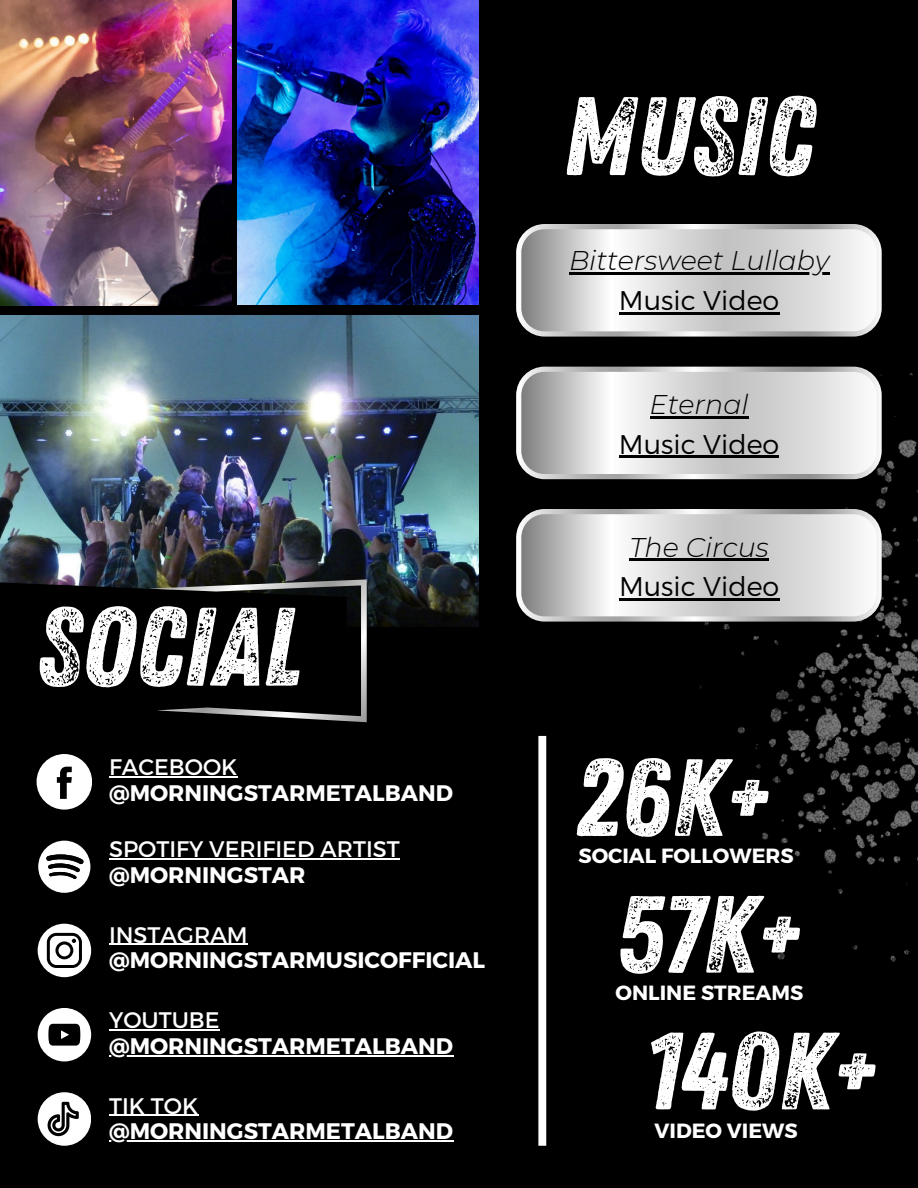
<style>
.page{position:relative;width:918px;height:1188px;background:#000}
.page>*{position:absolute;margin:0;border:0;box-sizing:border-box;transform-origin:0 0}
.t1{font:111.3px "Zing Rust G2 Base";color:#fff}
.t2{font:109.65px "Zing Rust G2 Base";color:#fff}
.t3{font:300 27px/39.3px "Montserrat";color:#000;text-align:center}
.t4{font:italic 300 27px/39.3px "Montserrat";color:#000;text-align:center}
.t5{font:700 22.5px "Montserrat";color:#fff}
.t6{font:22.5px "Montserrat";color:#fff}
.t7{font:700 20.55px "Montserrat";color:#fff}
.s1{font-style:normal}
.s2{font-style:italic}
</style>
<div class="page">
<img style="left:237px;top:0;width:241px;height:305px">
<img style="left:0;top:316px;width:478px;height:311px">
<img style="left:699px;top:373px;width:219px;height:589px">
<svg style="left:516px;top:224px;width:366px;height:113px;background:#cdcdcd"></svg>
<img style="left:0;top:0;width:232px;height:306px">
<svg style="left:516px;top:509px;width:366px;height:113px;background:#cecece"></svg>
<svg style="left:37px;top:754px;width:55px;height:55px"></svg>
<svg style="left:38px;top:840px;width:53px;height:53px"></svg>
<svg style="left:38px;top:924px;width:53px;height:53px"></svg>
<svg style="left:38px;top:1008px;width:53px;height:53px"></svg>
<div style="left:38px;top:1092px;width:53px;height:54px;background:#fff;border-radius:50%"></div>
<svg style="left:48px;top:1102px;width:31px;height:34px"></svg>
<hr style="left:109px;top:858px;width:291px;height:1px;background:#fff">
<hr style="left:109px;top:944px;width:139px;height:1px;background:#fff">
<hr style="left:109px;top:777px;width:128px;height:1px;background:#fff">
<hr style="left:109px;top:1029px;width:111px;height:1px;background:#fff">
<hr style="left:109px;top:1055px;width:344px;height:1px;background:#fff">
<hr style="left:109px;top:1115px;width:89px;height:1px;background:#fff">
<hr style="left:109px;top:1141px;width:344px;height:1px;background:#fff">
<hr style="left:569px;top:273px;width:260px;height:2px;background:#000">
<hr style="left:619px;top:312px;width:160px;height:2px;background:#000">
<svg style="left:516px;top:367px;width:366px;height:112px;background:#ccc"></svg>
<hr style="left:629px;top:559px;width:140px;height:2px;background:#000">
<hr style="left:619px;top:598px;width:160px;height:2px;background:#000">
<div style="left:538px;top:736px;width:8px;height:410px;background:#fff"></div>
<svg style="left:0;top:582px;width:148px;height:45px"></svg>
<svg style="left:148px;top:579px;width:219px;height:143px"></svg>
<h1 class="t1" style="left:37px;top:582px;width:266px">SOCIAL</h1>
<h2 class="t6" style="left:109px;top:753px;width:130px">FACEBOOK</h2>
<p class="t5" style="left:109px;top:779px;width:346px">@MORNINGSTARMETALBAND</p>
<h1 class="t6" style="left:109px;top:834px;width:292px">SPOTIFY VERIFIED ARTIST</h1>
<p class="t5" style="left:109px;top:860px;width:198px">@MORNINGSTAR</p>
<h2 class="t6" style="left:109px;top:920px;width:140px">INSTAGRAM</h2>
<p class="t5" style="left:109px;top:946px;width:378px">@MORNINGSTARMUSICOFFICIAL</p>
<p class="t6" style="left:109px;top:1005px;width:112px">YOUTUBE</p>
<h2 class="t5" style="left:109px;top:1031px;width:346px">@MORNINGSTARMETALBAND</h2>
<p class="t6" style="left:109px;top:1091px;width:91px">TIK TOK</p>
<h1 class="t5" style="left:109px;top:1117px;width:346px">@MORNINGSTARMETALBAND</h1>
<h1 class="t1" style="left:562px;top:72px;width:252px">MUSIC</h1>
<h3 class="t4" style="left:569px;top:241px;width:262px">Bittersweet Lullaby<br><span class="s1">Music Video</span></h3>
<h1 class="t3" style="left:619px;top:384px;width:162px"><span class="s2">Eternal<br></span>Music Video</h1>
<h3 class="t3" style="left:619px;top:526px;width:162px"><span class="s2">The Circus<br></span>Music Video</h3>
<p class="t2" style="left:575px;top:734px;width:194px">26K+</p>
<p class="t7" style="left:578px;top:842px;width:217px">SOCIAL FOLLOWERS</p>
<p class="t2" style="left:615px;top:871px;width:185px">57K+</p>
<p class="t7" style="left:616px;top:979px;width:189px">ONLINE STREAMS</p>
<p class="t2" style="left:643px;top:1008px;width:233px">140K+</p>
<p class="t7" style="left:655px;top:1117px;width:145px">VIDEO VIEWS</p>
</div>
